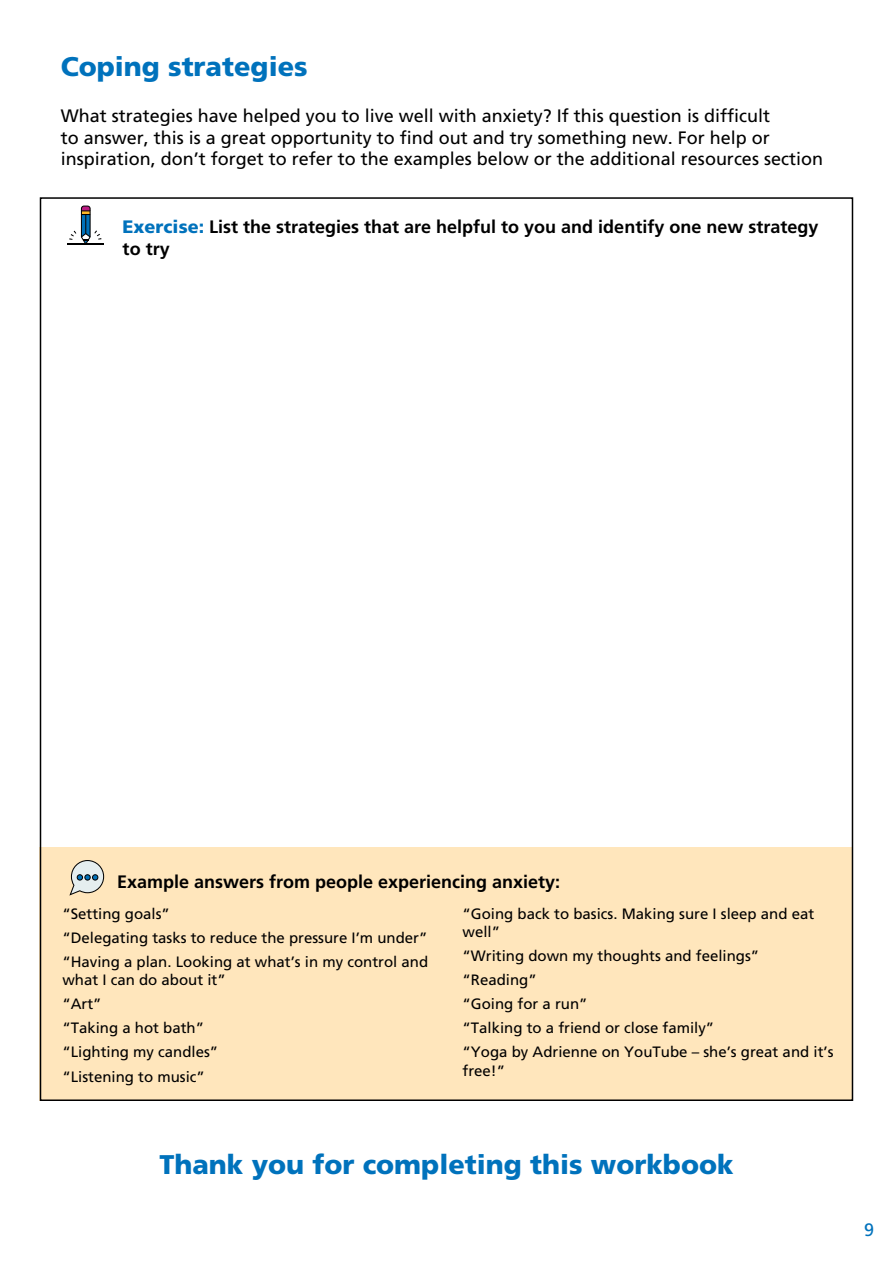
<style>
.page{position:relative;width:893px;height:1263px;background:#fff}
.page>*{position:absolute;margin:0;border:0;box-sizing:border-box;transform-origin:0 0}
.t1{font:900 27px "Frutiger";color:#0072bc}
.t2{font:18px/21.6px "Frutiger";color:#000}
.t3{font:700 18px/21.6px "Frutiger";color:#000}
.t4{font:18px "Frutiger";color:#0072bc}
.t5{font:15px/24px "Frutiger";color:#000}
.s1{font-weight:900;color:#0072bc}
</style>
<div class="page">
<hr style="left:68px;top:244px;width:36px;height:1px;background:#000">
<svg style="left:69px;top:206px;width:32px;height:38px"></svg>
<div style="left:40px;top:847px;width:813px;height:254px;background:#ffe6bc"></div>
<svg style="left:69px;top:860px;width:36px;height:36px"></svg>
<h1 class="t1" style="left:61px;top:50px;width:248px">Coping strategies</h1>
<p class="t2" style="left:61px;top:105px;width:764px">What strategies have helped you to live well with anxiety? If this question is difficult<br>to answer, this is a great opportunity to find out and try something new. For help or inspiration, don’t forget to refer to the examples below or the additional resources section</p>
<p class="t3" style="left:123px;top:216px;width:697px"><span class="s1">Exercise:</span> List the strategies that are helpful to you and identify one new strategy to try</p>
<p class="t3" style="left:117px;top:870px;width:445px">Example answers from people experiencing anxiety:</p>
<p class="t5" style="left:62px;top:902px;width:367px">“Setting goals”<br>“Delegating tasks to reduce the pressure I’m under” “Having a plan. Looking at what’s in my control and</p>
<p class="t5" style="left:62px;top:968px;width:165px">what I can do about it” “Art”<br>“Taking a hot bath” “Lighting my candles” “Listening to music”</p>
<p class="t5" style="left:463px;top:905px;width:353px;line-height:18px">“Going back to basics. Making sure I sleep and eat well”</p>
<p class="t5" style="left:463px;top:944px;width:372px">“Writing down my thoughts and feelings” “Reading”<br>“Going for a run”<br>“Talking to a friend or close family”<br>“Yoga by Adrienne on YouTube – she’s great and it’s</p>
<p class="t5" style="left:463px;top:1058px;width:44px">free!”</p>
<h1 class="t1" style="left:159px;top:1148px;width:576px">Thank you for completing this workbook</h1>
<p class="t4" style="left:864px;top:1219px;width:12px">9</p>
</div>
